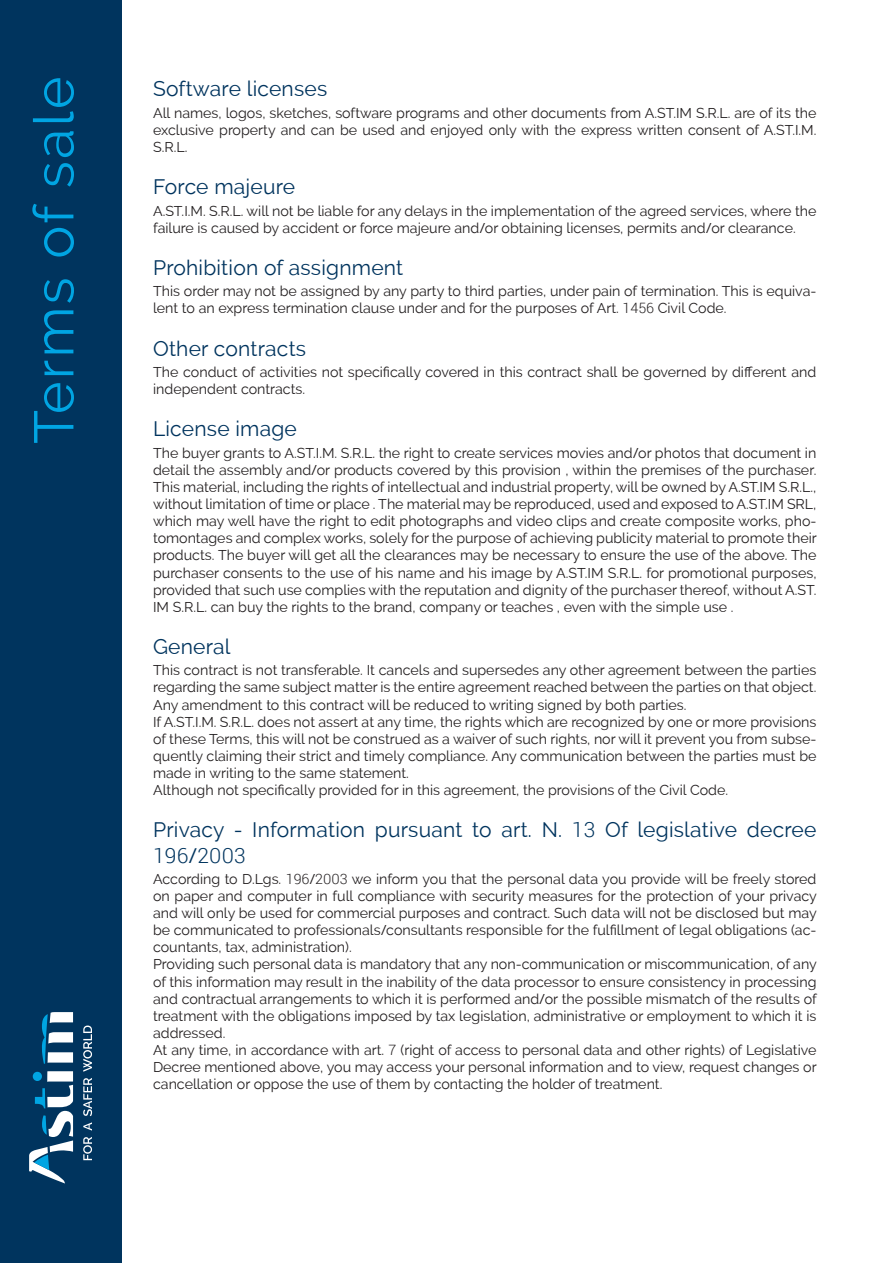
<style>
.page{position:relative;width:893px;height:1263px;background:#fff}
.page>*{position:absolute;margin:0;border:0;box-sizing:border-box;transform-origin:0 0}
.t1{font:55.5px "Astim";letter-spacing:.04em;color:#00a5e3}
.t2{font:21px/25.2px "Astim";letter-spacing:.01em;color:#00345e}
.t3{font:14.25px/17.1px "Astim";color:#231f20}
</style>
<div class="page">
<div style="left:0;top:0;width:121px;height:1263px;background:#00345e"></div>
<svg style="left:83px;top:1025px;width:9px;height:135px"></svg>
<svg style="left:29px;top:1012px;width:44px;height:171px"></svg>
<h1 class="t1" style="left:22px;top:444px;width:369px;rotate:-90deg">Terms of sale</h1>
<h2 class="t2" style="left:153px;top:76px;width:176px">Software licenses</h2>
<p class="t3" style="left:153px;top:104px;width:665px;text-align:justify">All names, logos, sketches, software programs and other documents from A.ST.IM S.R.L. are of its the exclusive property and can be used and enjoyed only with the express written consent of A.ST.I.M.<br>S.R.L.</p>
<h2 class="t2" style="left:153px;top:174px;width:144px">Force majeure</h2>
<p class="t3" style="left:153px;top:202px;width:665px">A.ST.I.M. S.R.L. will not be liable for any delays in the implementation of the agreed services, where the failure is caused by accident or force majeure and/or obtaining licenses, permits and/or clearance.</p>
<h2 class="t2" style="left:153px;top:255px;width:252px">Prohibition of assignment</h2>
<p class="t3" style="left:153px;top:283px;width:665px">This order may not be assigned by any party to third parties, under pain of termination. This is equiva&shy;lent to an express termination clause under and for the purposes of Art. 1456 Civil Code.</p>
<h2 class="t2" style="left:153px;top:336px;width:155px">Other contracts</h2>
<p class="t3" style="left:153px;top:363px;width:665px">The conduct of activities not specifically covered in this contract shall be governed by different and independent contracts.</p>
<h2 class="t2" style="left:153px;top:416px;width:145px">License image</h2>
<p class="t3" style="left:153px;top:444px;width:665px;text-align:justify">The buyer grants to A.ST.I.M. S.R.L. the right to create services movies and/or photos that document in detail the assembly and/or products covered by this provision , within the premises of the purchaser.<br>This material, including the rights of intellectual and industrial property, will be owned by A.ST.IM S.R.L., without limitation of time or place . The material may be reproduced, used and exposed to A.ST.IM SRL, which may well have the right to edit photographs and video clips and create composite works, pho&shy;tomontages and complex works, solely for the purpose of achieving publicity material to promote their products. The buyer will get all the clearances may be necessary to ensure the use of the above. The purchaser consents to the use of his name and his image by A.ST.IM S.R.L. for promotional purposes, provided that such use complies with the reputation and dignity of the purchaser thereof, without A.ST.<br>IM S.R.L. can buy the rights to the brand, company or teaches , even with the simple use .</p>
<h2 class="t2" style="left:153px;top:634px;width:79px">General</h2>
<p class="t3" style="left:153px;top:662px;width:665px">This contract is not transferable. It cancels and supersedes any other agreement between the parties regarding the same subject matter is the entire agreement reached between the parties on that object.<br>Any amendment to this contract will be reduced to writing signed by both parties.<br>If A.ST.I.M. S.R.L. does not assert at any time, the rights which are recognized by one or more provisions of these Terms, this will not be construed as a waiver of such rights, nor will it prevent you from subse&shy;quently claiming their strict and timely compliance. Any communication between the parties must be made in writing to the same statement.<br>Although not specifically provided for in this agreement, the provisions of the Civil Code.</p>
<h2 class="t2" style="left:153px;top:817px;width:665px">Privacy - Information pursuant to art. N. 13 Of legislative decree<br>196/2003</h2>
<p class="t3" style="left:153px;top:870px;width:665px">According to D.Lgs. 196/2003 we inform you that the personal data you provide will be freely stored on paper and computer in full compliance with security measures for the protection of your privacy and will only be used for commercial purposes and contract. Such data will not be disclosed but may be communicated to professionals/consultants responsible for the fulfillment of legal obligations (ac&shy;countants, tax, administration).<br>Providing such personal data is mandatory that any non-communication or miscommunication, of any of this information may result in the inability of the data processor to ensure consistency in processing and contractual arrangements to which it is performed and/or the possible mismatch of the results of treatment with the obligations imposed by tax legislation, administrative or employment to which it is addressed.<br>At any time, in accordance with art. 7 (right of access to personal data and other rights) of Legislative Decree mentioned above, you may access your personal information and to view, request changes or cancellation or oppose the use of them by contacting the holder of treatment.</p>
</div>
